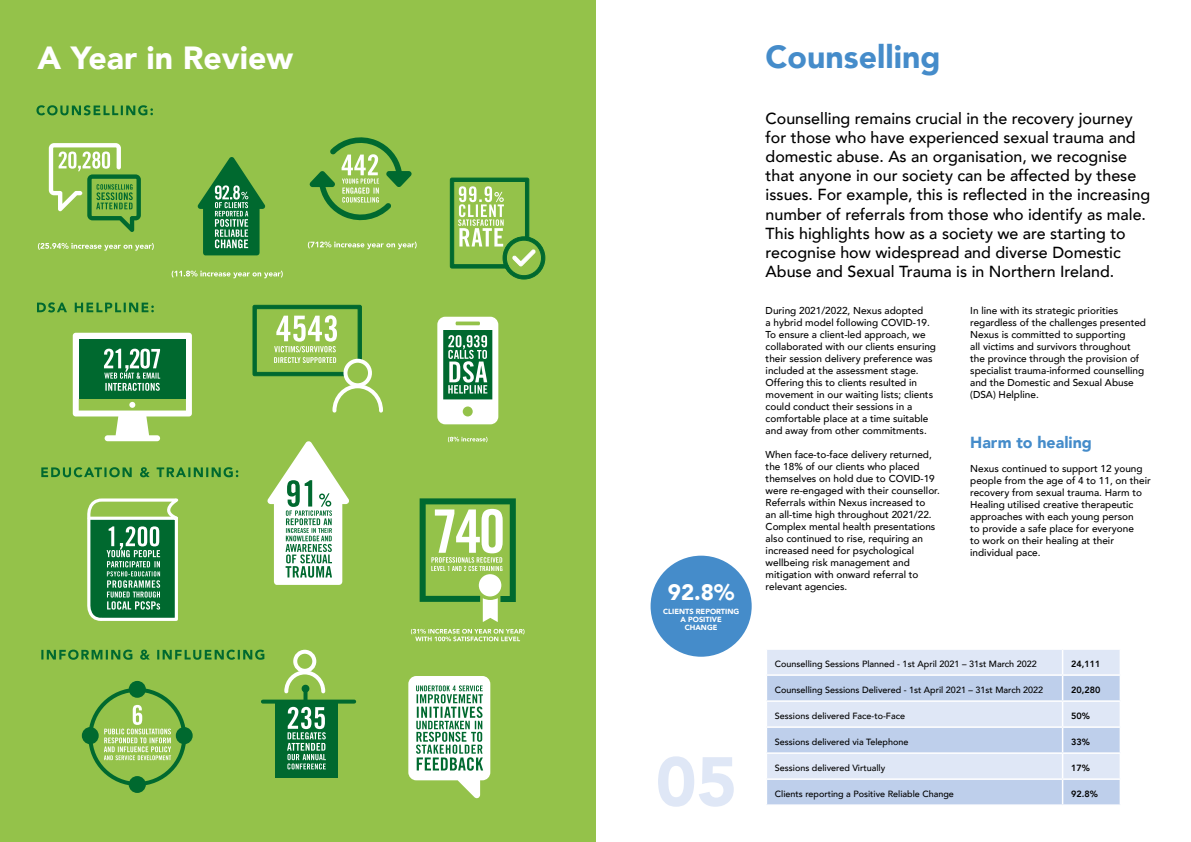
<style>
.page{position:relative;width:1191px;height:842px;background:#fff}
.page>*{position:absolute;margin:0;border:0;box-sizing:border-box;transform-origin:0 0}
.t1{font:900 68.8px "Avenir";color:#dfe7f6}
.t2{font:900 32px "Avenir";color:#fff}
.t3{font:900 32px "Avenir";color:#458cca}
.t4{font:900 22.3px "Avenir";color:#fff}
.t5{font:500 16px/19.2px "Avenir";color:#000}
.t6{font:900 16px "Avenir";color:#458cca}
.t7{font:500 10px/12px "Avenir";color:#000}
.t8{font:500 9px "Avenir";color:#000}
.t9{font:800 9px "Avenir";color:#000}
.t10{font:900 7.4px/8.2px "Avenir";color:#fff;text-align:center}
</style>
<div class="page">
<div style="left:767px;top:650px;width:352px;height:24px;background:#dfe7f6"></div>
<svg style="left:767px;top:676px;width:352px;height:128px;background:#cbd8ef"></svg>
<hr style="left:765px;top:700px;width:297px;height:2px;background:#fff">
<hr style="left:765px;top:726px;width:297px;height:2px;background:#fff">
<hr style="left:765px;top:752px;width:297px;height:2px;background:#fff">
<hr style="left:765px;top:778px;width:297px;height:2px;background:#fff">
<hr style="left:1061px;top:650px;width:2px;height:24px;background:#fff">
<hr style="left:1061px;top:676px;width:2px;height:24px;background:#fff">
<hr style="left:1062px;top:700px;width:59px;height:2px;background:#fff">
<hr style="left:1061px;top:702px;width:2px;height:24px;background:#fff">
<hr style="left:1062px;top:726px;width:59px;height:2px;background:#fff">
<hr style="left:1061px;top:728px;width:2px;height:24px;background:#fff">
<hr style="left:1062px;top:752px;width:59px;height:2px;background:#fff">
<hr style="left:1061px;top:754px;width:2px;height:24px;background:#fff">
<hr style="left:1062px;top:778px;width:59px;height:2px;background:#fff">
<hr style="left:1061px;top:780px;width:2px;height:24px;background:#fff">
<div style="left:650px;top:556px;width:101px;height:101px;background:#458cca;border-radius:50%"></div>
<div style="left:0;top:0;width:595px;height:842px;background:#94c24a"></div>
<svg style="left:73px;top:333px;width:119px;height:108px"></svg>
<svg style="left:419px;top:498px;width:97px;height:124px"></svg>
<svg style="left:449px;top:177px;width:96px;height:103px"></svg>
<svg style="left:36px;top:105px;width:117px;height:10px"></svg>
<svg style="left:49px;top:143px;width:92px;height:89px"></svg>
<svg style="left:38px;top:243px;width:116px;height:8px"></svg>
<svg style="left:197px;top:157px;width:69px;height:98px"></svg>
<svg style="left:172px;top:270px;width:111px;height:8px"></svg>
<svg style="left:309px;top:137px;width:103px;height:84px"></svg>
<svg style="left:308px;top:241px;width:108px;height:8px"></svg>
<svg style="left:37px;top:302px;width:117px;height:10px"></svg>
<svg style="left:437px;top:317px;width:61px;height:107px;background:#9bc4aa"></svg>
<svg style="left:448px;top:437px;width:39px;height:5px"></svg>
<svg style="left:252px;top:304px;width:110px;height:72px"></svg>
<svg style="left:332px;top:382px;width:51px;height:31px"></svg>
<div style="left:343px;top:359px;width:29px;height:28px;border:4px solid #fff;border-radius:50%"></div>
<svg style="left:41px;top:467px;width:197px;height:10px"></svg>
<svg style="left:87px;top:498px;width:92px;height:123px;background:#5a9e6c"></svg>
<svg style="left:267px;top:441px;width:82px;height:144px"></svg>
<svg style="left:41px;top:650px;width:223px;height:10px"></svg>
<svg style="left:284px;top:671px;width:42px;height:24px"></svg>
<div style="left:293px;top:650px;width:23px;height:23px;border:4px solid #fff;border-radius:50%"></div>
<hr style="left:263px;top:700px;width:91px;height:4px;background:#00692f">
<div style="left:275px;top:702px;width:62px;height:76px;background:#00692f"></div>
<svg style="left:287px;top:707px;width:39px;height:62px"></svg>
<svg style="left:303px;top:691px;width:4px;height:9px"></svg>
<div style="left:302px;top:685px;width:7px;height:7px;background:#00692f;border-radius:50%"></div>
<svg style="left:104px;top:705px;width:67px;height:55px"></svg>
<div style="left:88px;top:688px;width:98px;height:98px;border:4px solid #00692f;border-radius:50%"></div>
<div style="left:129px;top:681px;width:17px;height:17px;background:#00692f;border-radius:50%"></div>
<div style="left:129px;top:776px;width:17px;height:17px;background:#00692f;border-radius:50%"></div>
<div style="left:176px;top:727px;width:17px;height:17px;background:#00692f;border-radius:50%"></div>
<div style="left:82px;top:727px;width:17px;height:17px;background:#00692f;border-radius:50%"></div>
<svg style="left:408px;top:676px;width:82px;height:122px;background:#b8d5b8"></svg>
<svg style="left:411px;top:629px;width:113px;height:12px"></svg>
<p class="t2" style="left:38px;top:30px;width:257px">A Year in Review</p>
<p class="t4" style="left:668px;top:573px;width:68px">92.8%</p>
<p class="t10" style="left:663px;top:607px;width:78px">CLIENTS REPORTING<br>A POSITIVE<br>CHANGE</p>
<p class="t1" style="left:656px;top:723px;width:83px">05</p>
<p class="t3" style="left:765px;top:29px;width:176px">Counselling</p>
<p class="t5" style="left:765px;top:107px;width:386px">Counselling remains crucial in the recovery journey for those who have experienced sexual trauma and domestic abuse. As an organisation, we recognise that anyone in our society can be affected by these issues. For example, this is reflected in the increasing number of referrals from those who identify as male.<br>This highlights how as a society we are starting to recognise how widespread and diverse Domestic Abuse and Sexual Trauma is in Northern Ireland.</p>
<p class="t7" style="left:765px;top:304px;width:172px">During 2021/2022, Nexus adopted<br>a hybrid model following COVID-19.<br>To ensure a client-led approach, we collaborated with our clients ensuring their session delivery preference was included at the assessment stage.<br>Offering this to clients resulted in movement in our waiting lists; clients could conduct their sessions in a comfortable place at a time suitable and away from other commitments.</p>
<p class="t7" style="left:765px;top:448px;width:176px">When face-to-face delivery returned, the 18% of our clients who placed themselves on hold due to COVID-19 were re-engaged with their counsellor.</p>
<p class="t7" style="left:765px;top:496px;width:171px">Referrals within Nexus increased to an all-time high throughout 2021/22.<br>Complex mental health presentations also continued to rise, requiring an increased need for psychological wellbeing risk management and mitigation with onward referral to relevant agencies.</p>
<p class="t7" style="left:970px;top:304px;width:177px">In line with its strategic priorities regardless of the challenges presented Nexus is committed to supporting<br>all victims and survivors throughout the province through the provision of specialist trauma-informed counselling and the Domestic and Sexual Abuse (DSA) Helpline.</p>
<p class="t6" style="left:970px;top:429px;width:123px">Harm to healing</p>
<p class="t7" style="left:970px;top:462px;width:182px">Nexus continued to support 12 young people from the age of 4 to 11, on their recovery from sexual trauma. Harm to Healing utilised creative therapeutic approaches with each young person<br>to provide a safe place for everyone<br>to work on their healing at their individual pace.</p>
<p class="t8" style="left:775px;top:656px;width:263px">Counselling Sessions Planned - 1st April 2021 – 31st March 2022</p>
<p class="t9" style="left:1071px;top:656px;width:31px">24,111</p>
<p class="t8" style="left:775px;top:682px;width:270px">Counselling Sessions Delivered - 1st April 2021 – 31st March 2022</p>
<p class="t9" style="left:1071px;top:682px;width:31px">20,280</p>
<p class="t8" style="left:775px;top:708px;width:132px">Sessions delivered Face-to-Face</p>
<p class="t9" style="left:1071px;top:708px;width:20px">50%</p>
<p class="t8" style="left:775px;top:734px;width:135px">Sessions delivered via Telephone</p>
<p class="t9" style="left:1071px;top:734px;width:20px">33%</p>
<p class="t8" style="left:775px;top:760px;width:112px">Sessions delivered Virtually</p>
<p class="t9" style="left:1071px;top:760px;width:20px">17%</p>
<p class="t8" style="left:775px;top:786px;width:181px">Clients reporting a Positive Reliable Change</p>
<p class="t9" style="left:1071px;top:786px;width:28px">92.8%</p>
</div>
